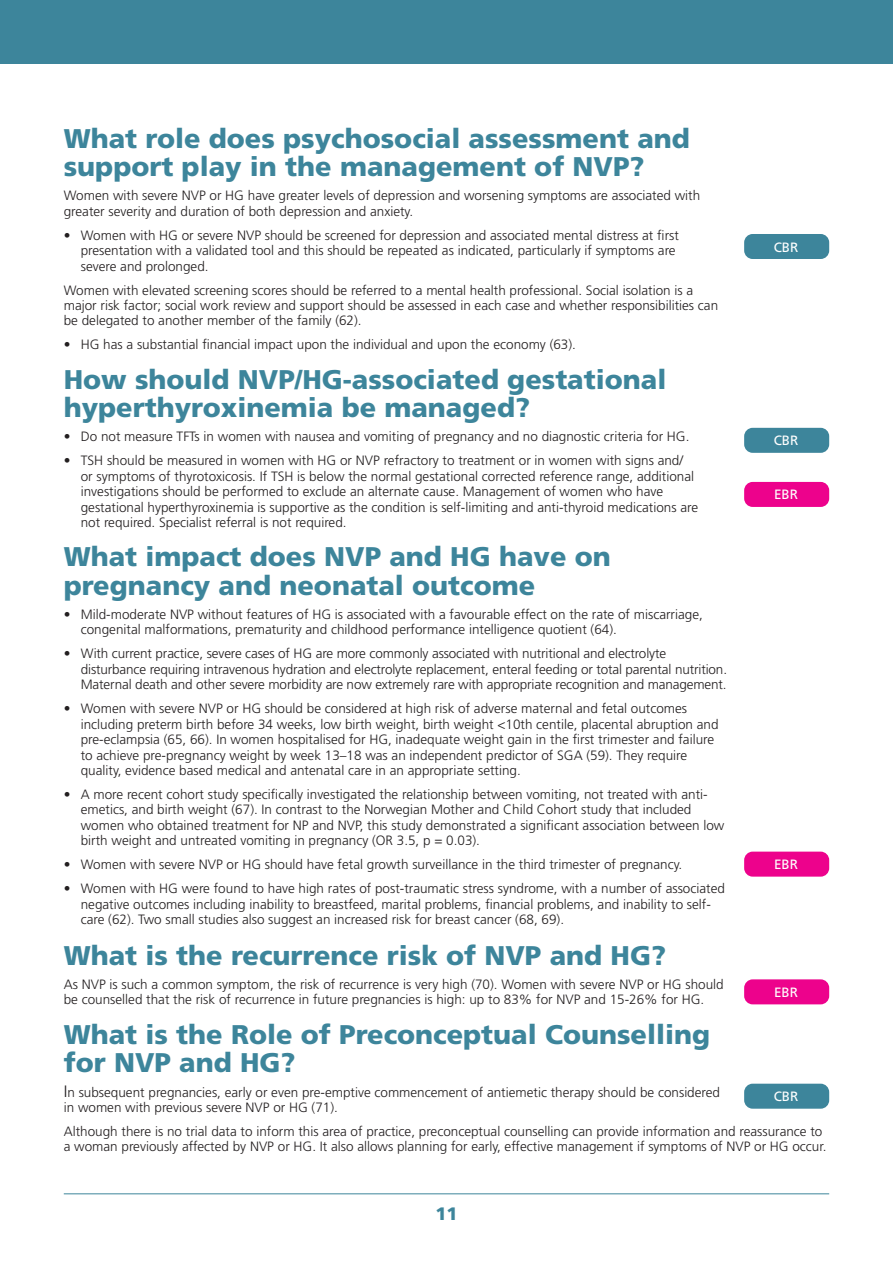
<style>
.page{position:relative;width:893px;height:1263px;background:#fff}
.page>*{position:absolute;margin:0;border:0;box-sizing:border-box;transform-origin:0 0}
.Heading_1{font:900 27px/28.5px "Frutiger LT Std";color:#3d859b}
.t1{font:900 18px "Frutiger LT Std";color:#3d859b}
.Body_Text_Main{font:300 13.5px/15.5px "Frutiger LT Std";color:#231f20}
.Body_Text_Proper{font:13.5px "Frutiger LT Std";color:#fff}
.s1{font-size:16.5px}
</style>
<div class="page">
<div style="left:0;top:0;width:893px;height:64px;background:#3d859b"></div>
<hr style="left:64px;top:1193px;width:765px;height:1px;background:#3d859b">
<div style="left:744px;top:234px;width:85px;height:25px;background:#3d859b;border-radius:9px"></div>
<div style="left:744px;top:428px;width:85px;height:25px;background:#3d859b;border-radius:9px"></div>
<div style="left:744px;top:482px;width:85px;height:25px;background:#ed028c;border-radius:9px"></div>
<div style="left:744px;top:852px;width:85px;height:25px;background:#ed028c;border-radius:9px"></div>
<div style="left:744px;top:1084px;width:85px;height:25px;background:#3d859b;border-radius:9px"></div>
<div style="left:744px;top:979px;width:85px;height:25px;background:#ed028c;border-radius:9px"></div>
<p class="Heading_1" style="left:64px;top:124px;width:628px">What role does psychosocial assessment and support play in the management of NVP?</p>
<p class="Body_Text_Main" style="left:64px;top:188px;width:638px">Women with severe NVP or HG have greater levels of depression and worsening symptoms are associated with greater severity and duration of both depression and anxiety.</p>
<p class="Body_Text_Main" style="left:81px;top:227px;width:600px;text-indent:-17px">• Women with HG or severe NVP should be screened for depression and associated mental distress at first presentation with a validated tool and this should be repeated as indicated, particularly if symptoms are severe and prolonged.</p>
<p class="Body_Text_Main" style="left:64px;top:282px;width:656px">Women with elevated screening scores should be referred to a mental health professional. Social isolation is a major risk factor; social work review and support should be assessed in each case and whether responsibilities can be delegated to another member of the family (62).</p>
<p class="Body_Text_Main" style="left:64px;top:337px;width:514px">• HG has a substantial financial impact upon the individual and upon the economy (63).</p>
<p class="Heading_1" style="left:64px;top:365px;width:604px">How should NVP/HG-associated gestational hyperthyroxinemia be managed?</p>
<p class="Body_Text_Main" style="left:64px;top:429px;width:627px">• Do not measure TFTs in women with nausea and vomiting of pregnancy and no diagnostic criteria for HG.</p>
<p class="Body_Text_Main" style="left:81px;top:453px;width:619px;text-indent:-17px">• TSH should be measured in women with HG or NVP refractory to treatment or in women with signs and/ or symptoms of thyrotoxicosis. If TSH is below the normal gestational corrected reference range, additional investigations should be performed to exclude an alternate cause. Management of women who have gestational hyperthyroxinemia is supportive as the condition is self-limiting and anti-thyroid medications are not required. Specialist referral is not required.</p>
<p class="Heading_1" style="left:64px;top:543px;width:549px">What impact does NVP and HG have on pregnancy and neonatal outcome</p>
<p class="Body_Text_Main" style="left:81px;top:607px;width:624px;text-indent:-17px">• Mild-moderate NVP without features of HG is associated with a favourable effect on the rate of miscarriage, congenital malformations, prematurity and childhood performance intelligence quotient (64).</p>
<p class="Body_Text_Main" style="left:81px;top:646px;width:648px;text-indent:-17px">• With current practice, severe cases of HG are more commonly associated with nutritional and electrolyte disturbance requiring intravenous hydration and electrolyte replacement, enteral feeding or total parental nutrition.<br>Maternal death and other severe morbidity are now extremely rare with appropriate recognition and management.</p>
<p class="Body_Text_Main" style="left:81px;top:701px;width:639px;text-indent:-17px">• Women with severe NVP or HG should be considered at high risk of adverse maternal and fetal outcomes including preterm birth before 34 weeks, low birth weight, birth weight &lt;10th centile, placental abruption and pre-eclampsia (65, 66). In women hospitalised for HG, inadequate weight gain in the first trimester and failure to achieve pre-pregnancy weight by week 13–18 was an independent predictor of SGA (59). They require quality, evidence based medical and antenatal care in an appropriate setting.</p>
<p class="Body_Text_Main" style="left:81px;top:787px;width:645px;text-indent:-17px">• A more recent cohort study specifically investigated the relationship between vomiting, not treated with anti&shy;emetics, and birth weight (67). In contrast to the Norwegian Mother and Child Cohort study that included women who obtained treatment for NP and NVP, this study demonstrated a significant association between low birth weight and untreated vomiting in pregnancy (OR 3.5, p = 0.03).</p>
<p class="Body_Text_Main" style="left:64px;top:857px;width:620px">• Women with severe NVP or HG should have fetal growth surveillance in the third trimester of pregnancy.</p>
<p class="Body_Text_Main" style="left:81px;top:881px;width:646px;text-indent:-17px">• Women with HG were found to have high rates of post-traumatic stress syndrome, with a number of associated negative outcomes including inability to breastfeed, marital problems, financial problems, and inability to self&shy;care (62). Two small studies also suggest an increased risk for breast cancer (68, 69).</p>
<p class="Body_Text_Proper" style="left:774px;top:239px;width:26px">CBR</p>
<p class="Body_Text_Proper" style="left:774px;top:433px;width:26px">CBR</p>
<p class="Body_Text_Proper" style="left:774px;top:487px;width:26px">EBR</p>
<p class="Body_Text_Proper" style="left:774px;top:856px;width:26px">EBR</p>
<p class="Heading_1" style="left:64px;top:941px;width:604px">What is the recurrence risk of NVP and HG?</p>
<p class="Body_Text_Main" style="left:64px;top:977px;width:661px">As NVP is such a common symptom, the risk of recurrence is very high (70). Women with severe NVP or HG should be counselled that the risk of recurrence in future pregnancies is high: up to 83% for NVP and 15-26% for HG.</p>
<p class="Body_Text_Proper" style="left:774px;top:984px;width:26px">EBR</p>
<p class="Heading_1" style="left:64px;top:1020px;width:648px">What is the Role of Preconceptual Counselling for NVP and HG?</p>
<p class="Body_Text_Main" style="left:64px;top:1084px;width:658px"><span class="s1">I</span>n subsequent pregnancies, early or even pre-emptive commencement of antiemetic therapy should be considered in women with previous severe NVP or HG (71).</p>
<p class="Body_Text_Main" style="left:64px;top:1124px;width:764px">Although there is no trial data to inform this area of practice, preconceptual counselling can provide information and reassurance to a woman previously affected by NVP or HG. It also allows planning for early, effective management if symptoms of NVP or HG occur.</p>
<p class="Body_Text_Proper" style="left:774px;top:1088px;width:26px">CBR</p>
<h2 class="t1" style="left:435px;top:1203px;width:24px">11</h2>
</div>
